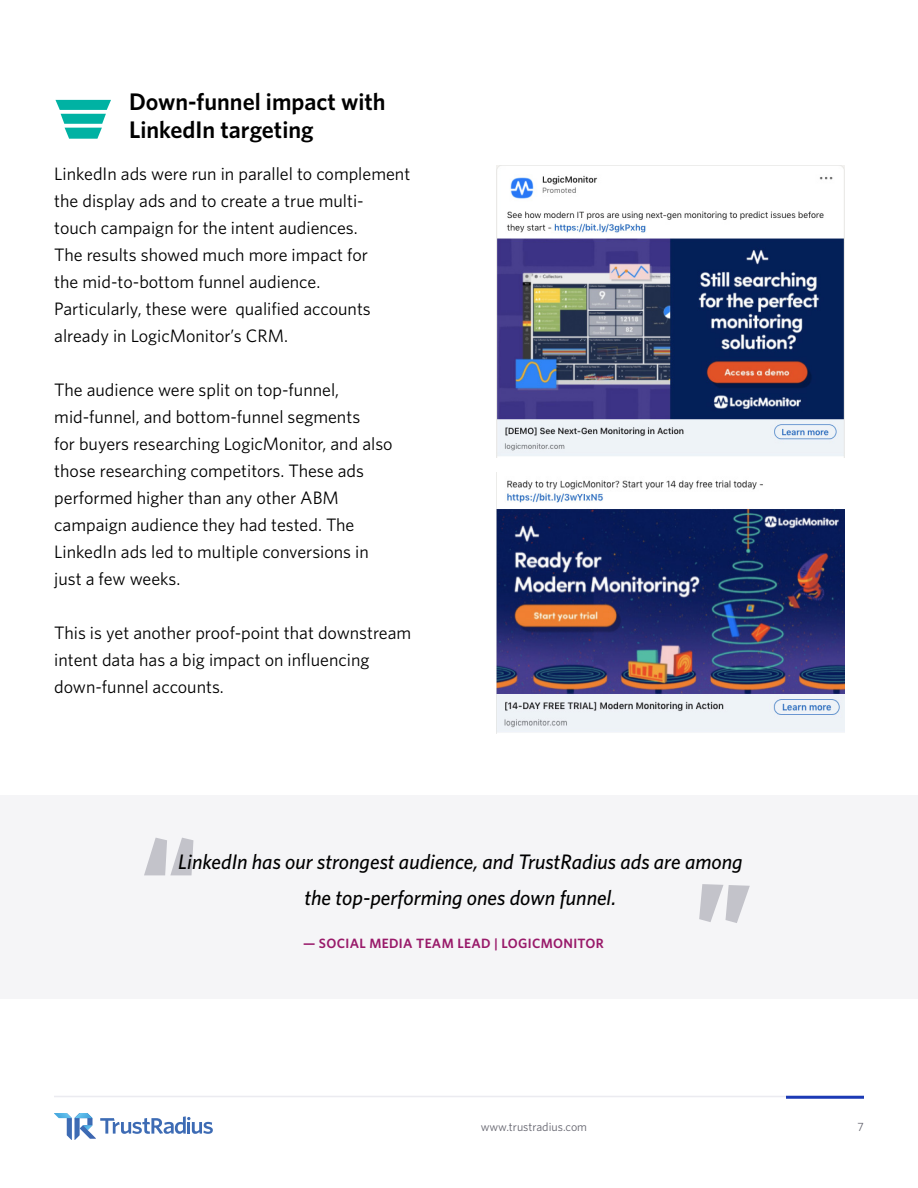
<style>
.page{position:relative;width:918px;height:1188px;background:#fff}
.page>*{position:absolute;margin:0;border:0;box-sizing:border-box;transform-origin:0 0}
.Headline{font:900 108px "Whitney HTF";color:#c3c3ca}
.H3_Sub-Section_Title{font:600 24px/28.5px "Whitney HTF";color:#000}
.t1{font:italic 500 21px "Whitney HTF";color:#000}
.t2{font:18px/27px "Whitney HTF";color:#000}
.t3{font:600 13.5px "Whitney HTF";letter-spacing:.025em;color:#991a6a}
.t4{font:12px "Whitney HTF";color:#65656f}
</style>
<div class="page">
<svg style="left:54px;top:1113px;width:159px;height:27px"></svg>
<hr style="left:54px;top:1096px;width:810px;height:1px;background:#ebebf0">
<hr style="left:786px;top:1096px;width:78px;height:3px;background:#1b3ab5">
<img style="left:497px;top:165px;width:347px;height:292px">
<img style="left:497px;top:480px;width:347px;height:253px">
<div style="left:0;top:795px;width:918px;height:204px;background:#f5f5f7"></div>
<svg style="left:55px;top:100px;width:56px;height:39px"></svg>
<p class="H3_Sub-Section_Title" style="left:129px;top:87px;width:258px">Down-funnel impact with<br>LinkedIn targeting</p>
<p class="t2" style="left:54px;top:160px;width:358px">LinkedIn ads were run in parallel to complement the display ads and to create a true multi&shy;touch campaign for the intent audiences.<br>The results showed much more impact for<br>the mid-to-bottom funnel audience.<br>Particularly, these were qualified accounts already in LogicMonitor’s CRM.</p>
<p class="t2" style="left:54px;top:376px;width:340px">The audience were split on top-funnel, mid-funnel, and bottom-funnel segments<br>for buyers researching LogicMonitor, and also those researching competitors. These ads performed higher than any other ABM campaign audience they had tested. The LinkedIn ads led to multiple conversions in just a few weeks.</p>
<p class="t2" style="left:54px;top:619px;width:359px">This is yet another proof-point that downstream intent data has a big impact on influencing down-funnel accounts.</p>
<p class="Headline" style="left:142px;top:810px;width:57px">“</p>
<p class="t1" style="left:178px;top:850px;width:566px">LinkedIn has our strongest audience, and TrustRadius ads are among</p>
<p class="t1" style="left:305px;top:886px;width:313px">the top-performing ones down funnel.</p>
<p class="t3" style="left:303px;top:936px;width:302px">— SOCIAL MEDIA TEAM LEAD | LOGICMONITOR</p>
<p class="t4" style="left:481px;top:1120px;width:108px">www.trustradius.com</p>
<p class="t4" style="left:858px;top:1120px;width:8px">7</p>
</div>
